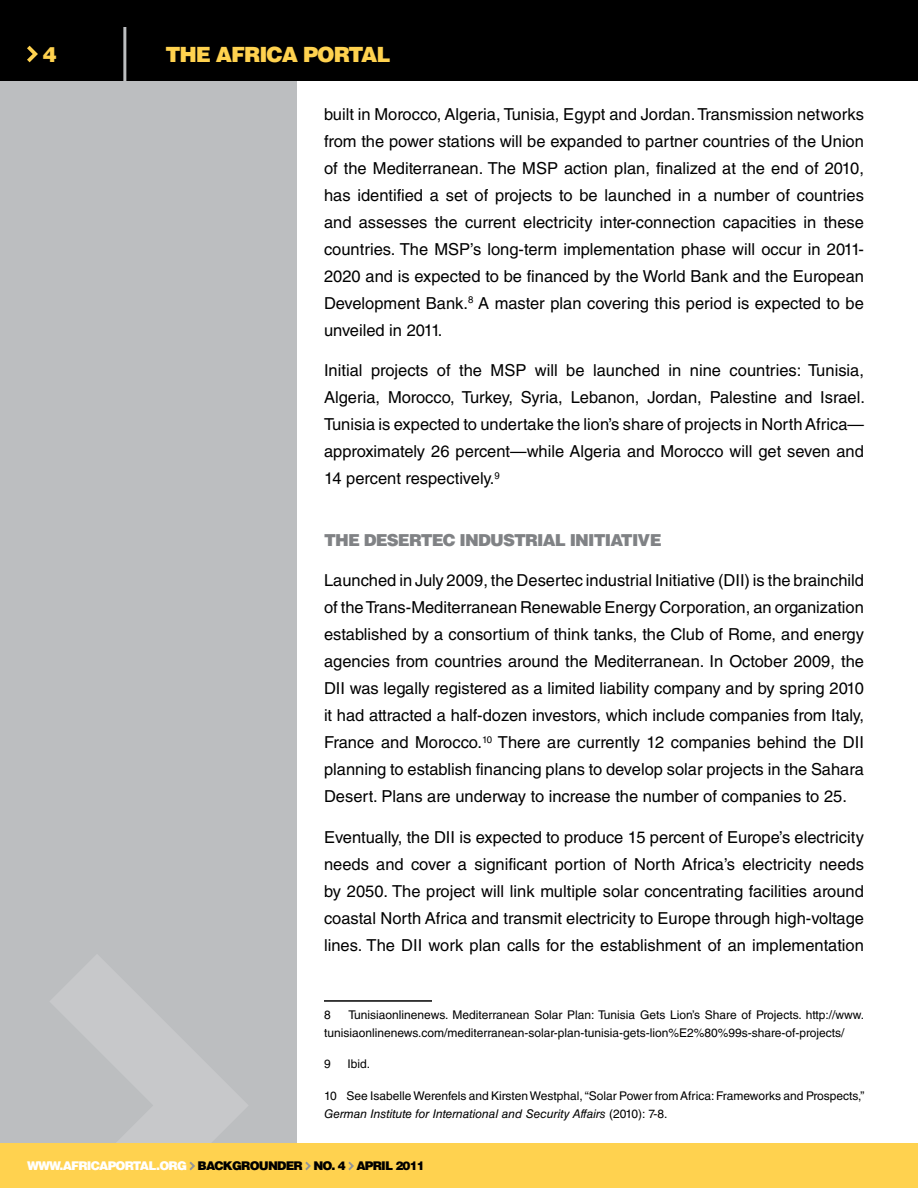
<style>
.page{position:relative;width:918px;height:1188px;background:#fff}
.page>*{position:absolute;margin:0;border:0;box-sizing:border-box;transform-origin:0 0}
.t1{font:900 21px "Helvetica LT Std";letter-spacing:-.05em;color:#ffd24f}
.t2{font:16.5px/27px "Helvetica LT Std";color:#000;text-align:justify}
.t3{font:900 16.5px "Helvetica LT Std";color:#808285}
.t4{font:12px/18px "Helvetica LT Std";color:#000}
.t5{font:900 12px "Helvetica LT Std";letter-spacing:-.07em;color:#000}
.s1{font-style:italic}
.s2{color:#fff}
</style>
<div class="page">
<div style="left:0;top:25px;width:297px;height:1163px;background:#bcbec0"></div>
<div style="left:0;top:0;width:125px;height:81px;background:#000"></div>
<svg style="left:27px;top:46px;width:11px;height:16px"></svg>
<div style="left:125px;top:0;width:793px;height:81px;background:#000"></div>
<svg style="left:49px;top:955px;width:200px;height:189px"></svg>
<div style="left:0;top:1144px;width:918px;height:44px;background:#ffd24f"></div>
<svg style="left:189px;top:1162px;width:6px;height:8px"></svg>
<svg style="left:305px;top:1162px;width:6px;height:8px"></svg>
<svg style="left:348px;top:1162px;width:6px;height:8px"></svg>
<hr style="left:123px;top:27px;width:3px;height:54px;background:#bcbec0">
<hr style="left:324px;top:1000px;width:108px;height:2px;background:#000">
<p class="t1" style="left:43px;top:41px;width:16px">4</p>
<p class="t1" style="left:165px;top:40px;width:227px">THE AFRICA PORTAL</p>
<p class="t2" style="left:324px;top:101px;width:542px">built in Morocco, Algeria, Tunisia, Egypt and Jordan. Transmission networks from the power stations will be expanded to partner countries of the Union of the Mediterranean. The MSP action plan, finalized at the end of 2010, has identified a set of projects to be launched in a number of countries and assesses the current electricity inter-connection capacities in these countries. The MSP’s long-term implementation phase will occur in 2011- 2020 and is expected to be financed by the World Bank and the European Development Bank.<sup>8</sup> A master plan covering this period is expected to be unveiled in 2011.</p>
<p class="t2" style="left:324px;top:357px;width:542px">Initial projects of the MSP will be launched in nine countries: Tunisia, Algeria, Morocco, Turkey, Syria, Lebanon, Jordan, Palestine and Israel.<br>Tunisia is expected to undertake the lion’s share of projects in North Africa— approximately 26 percent—while Algeria and Morocco will get seven and 14 percent respectively.<sup>9</sup></p>
<p class="t3" style="left:324px;top:529px;width:13px">THE</p>
<p class="t3" style="left:364px;top:529px;width:13px">DESERTEC</p>
<p class="t3" style="left:460px;top:529px;width:12px">INDUSTRI</p>
<p class="t3" style="left:543px;top:529px;width:36px">AL INITI</p>
<p class="t3" style="left:610px;top:529px;width:51px">ATIVE</p>
<p class="t2" style="left:324px;top:567px;width:542px">Launched in July 2009, the Desertec industrial Initiative (DII) is the brainchild of the Trans-Mediterranean Renewable Energy Corporation, an organization established by a consortium of think tanks, the Club of Rome, and energy agencies from countries around the Mediterranean. In October 2009, the DII was legally registered as a limited liability company and by spring 2010 it had attracted a half-dozen investors, which include companies from Italy, France and Morocco.<sup>10</sup> There are currently 12 companies behind the DII planning to establish financing plans to develop solar projects in the Sahara Desert. Plans are underway to increase the number of companies to 25.</p>
<p class="t2" style="left:324px;top:824px;width:542px">Eventually, the DII is expected to produce 15 percent of Europe’s electricity needs and cover a significant portion of North Africa’s electricity needs by 2050. The project will link multiple solar concentrating facilities around coastal North Africa and transmit electricity to Europe through high-voltage lines. The DII work plan calls for the establishment of an implementation</p>
<p class="t4" style="left:324px;top:1006px;width:542px;text-indent:24px">Tunisiaonlinenews. Mediterranean Solar Plan: Tunisia Gets Lion’s Share of Projects. http://www. tunisiaonlinenews.com/mediterranean-solar-plan-tunisia-gets-lion%E2%80%99s-share-of-projects/</p>
<p class="t4" style="left:324px;top:1055px;width:8px">9</p>
<p class="t4" style="left:348px;top:1055px;width:24px">Ibid.</p>
<p class="t4" style="left:324px;top:1087px;width:542px">10 See Isabelle Werenfels and Kirsten Westphal, “Solar Power from Africa: Frameworks and Prospects,”<br><span class="s1">German Institute for International and Security Affairs</span> (2010): 7-8.</p>
<p class="t4" style="left:324px;top:1006px;width:8px">8</p>
<p class="t5" style="left:27px;top:1158px;width:399px"><span class="s2">WWW.AFRICAPORTAL.ORG</span> BACKGROUNDER NO. 4 APRIL 2011</p>
</div>
